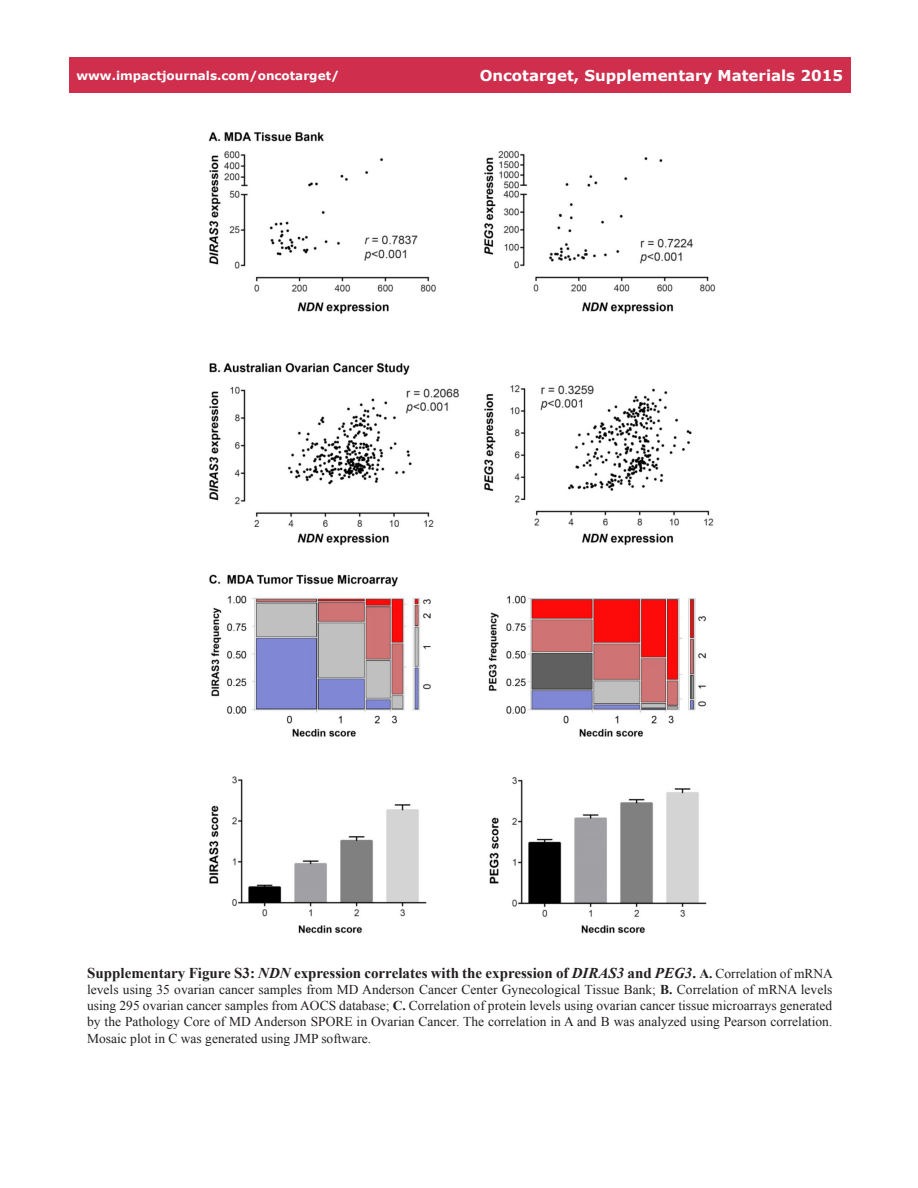
<style>
.page{position:relative;width:918px;height:1188px;background:#fff}
.page>*{position:absolute;margin:0;border:0;box-sizing:border-box;transform-origin:0 0}
.FigureText{font:700 15px "Times New Roman";color:#231f20}
.t1{font:700 15px "Verdana";color:#fff}
.FigureText-2{font:13.5px/16.2px "Times New Roman";color:#231f20;text-align:justify}
.t2{font:700 12px "Verdana";color:#fff}
.s1{font-style:italic}
.s2{font-size:13.5px}
.s3{font-weight:400;font-size:13.5px}
.s4{font-weight:700}
</style>
<div class="page">
<div style="left:69px;top:57px;width:781px;height:36px;background:#cf2e4c"></div>
<img style="left:208px;top:132px;width:508px;height:802px">
<p class="t2" style="left:76px;top:68px;width:264px">www.impactjournals.com/oncotarget/</p>
<p class="t1" style="left:480px;top:66px;width:365px">Oncotarget, Supplementary Materials 2015</p>
<p class="FigureText" style="left:87px;top:962px;width:747px">Supplementary Figure S3: <span class="s1">NDN</span> expression correlates with the expression of <span class="s1">DIRAS3</span> and <span class="s1">PEG3</span>. <span class="s2">A.</span> <span class="s3">Correlation of mRNA</span></p>
<p class="FigureText-2" style="left:87px;top:981px;width:747px">levels using 35 ovarian cancer samples from MD Anderson Cancer Center Gynecological Tissue Bank; <span class="s4">B.</span> Correlation of mRNA levels using 295 ovarian cancer samples from AOCS database; <span class="s4">C.</span> Correlation of protein levels using ovarian cancer tissue microarrays generated by the Pathology Core of MD Anderson SPORE in Ovarian Cancer. The correlation in A and B was analyzed using Pearson correlation.<br>Mosaic plot in C was generated using JMP software.</p>
</div>
